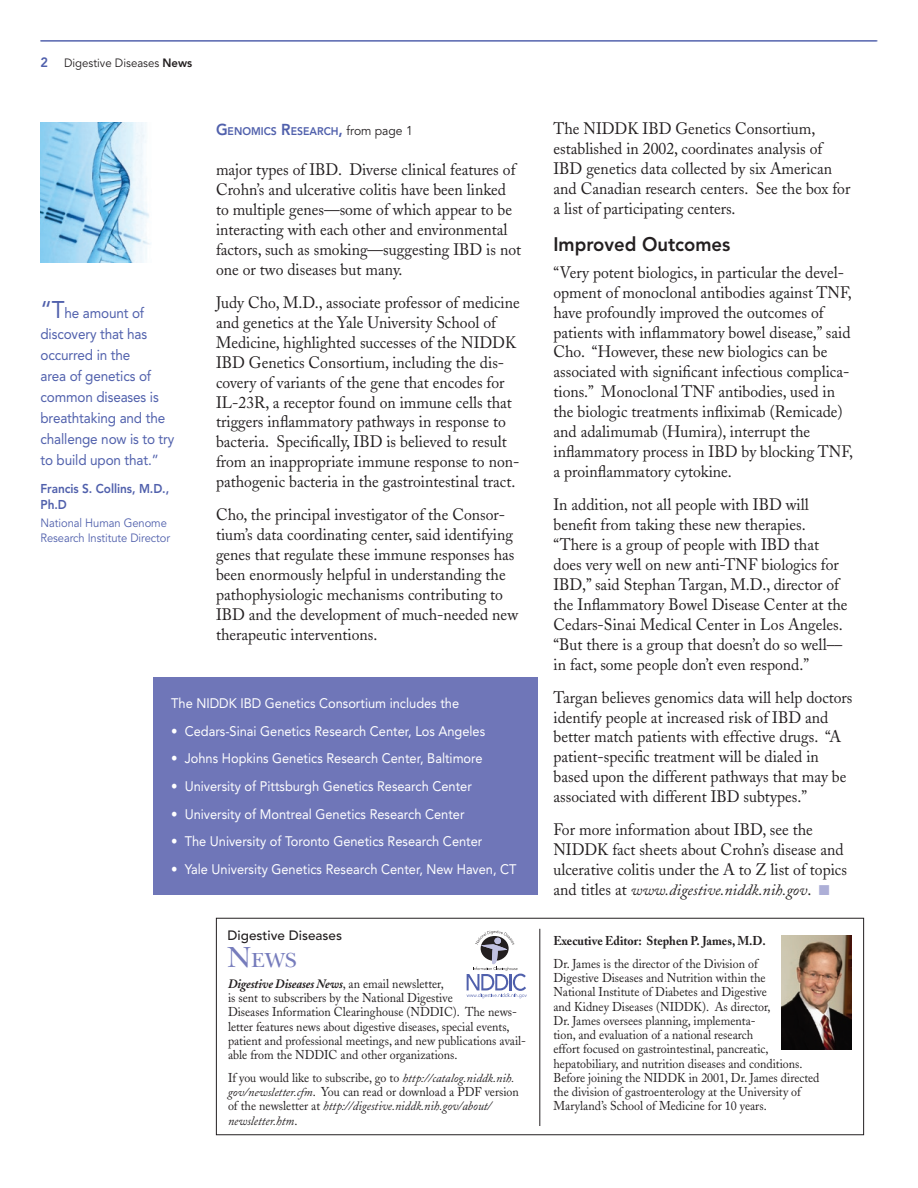
<style>
.page{position:relative;width:918px;height:1188px;background:#fff}
.page>*{position:absolute;margin:0;border:0;box-sizing:border-box;transform-origin:0 0}
.t1{font:21px "New Baskerville ITC";color:#767cbc;scale:1.05 1}
.t2{font:800 19.5px "Avenir";color:#231f20;scale:.95 1}
.t3{font:16.5px/20px "Adobe Caslon";color:#231f20;scale:.95 1}
.t4{font:italic 15.6px "Adobe Caslon";color:#231f20}
.t5{font:14.55px/21px "Avenir";letter-spacing:-.01em;color:#5060ac;scale:.93 1}
.t6{font:13.8px "Avenir";color:#fff;scale:.93 1}
.t7{font:500 13.5px "Avenir";color:#231f20}
.t8{font:12.75px/14.2px "Adobe Caslon";color:#231f20;scale:.94 1}
.t9{font:700 12.75px "Adobe Caslon";color:#231f20;scale:.94 1}
.t10{font:800 12.75px/16.5px "Avenir";letter-spacing:-.005em;color:#5060ac;scale:.93 1}
.t11{font:12px/15px "Avenir";letter-spacing:-.005em;color:#5060ac;scale:.93 1}
.t12{font:12px "Avenir";color:#231f20;scale:.95 1}
.t13{font:800 10.95px "Avenir";color:#5060ac;scale:.95 1}
.s1{font-weight:800}
.s2{font-size:15.75px}
.s3{font-weight:400;font-size:12.75px;color:#231f20}
.s4{font-size:24px}
.s5{font-size:30px}
.s6{font-weight:700;font-style:italic}
.s7{font-style:italic;font-size:12.15px}
.s8{font-style:italic}
.s9{font-style:normal;font-size:16.5px}
.s10{color:#adafd7}
</style>
<div class="page">
<div style="left:154px;top:677px;width:384px;height:218px;background:#6f76b8"></div>
<hr style="left:40px;top:40px;width:838px;height:1px;background:#5060ac">
<img style="left:40px;top:122px;width:111px;height:140px">
<div style="left:216px;top:918px;width:648px;height:217px;border:1px solid #231f20"></div>
<svg style="left:467px;top:930px;width:60px;height:68px"></svg>
<img style="left:781px;top:935px;width:70px;height:115px">
<hr style="left:540px;top:929px;width:1px;height:197px;background:#231f20">
<p class="t12" style="left:64px;top:56px;width:136px">Digestive Diseases <span class="s1">News</span></p>
<p class="t13" style="left:216px;top:125px;width:209px"><span class="s2">G</span>enomics <span class="s2">R</span>eseaRch<span class="s2">,</span> <span class="s3">from page 1</span></p>
<p class="t3" style="left:216px;top:160px;width:323px">major types of IBD. Diverse clinical features of Crohn’s and ulcerative colitis have been linked to multiple genes—some of which appear to be interacting with each other and environmental factors, such as smoking—suggesting IBD is not one or two diseases but many.</p>
<p class="t3" style="left:216px;top:292px;width:321px">Judy Cho, M.D., associate professor of medicine and genetics at the Yale University School of Medicine, highlighted successes of the NIDDK IBD Genetics Consortium, including the dis&shy;covery of variants of the gene that encodes for IL-23R, a receptor found on immune cells that triggers inflammatory pathways in response to bacteria. Specifically, IBD is believed to result from an inappropriate immune response to non&shy;pathogenic bacteria in the gastrointestinal tract.</p>
<p class="t5" style="left:40px;top:302px;width:146px"><span class="s4">“T</span>he amount of discovery that has occurred in the<br>area of genetics of common diseases is breathtaking and the challenge now is to try to build upon that.”</p>
<p class="t10" style="left:40px;top:480px;width:140px">Francis S. Collins, M.D.,<br>Ph.D</p>
<p class="t11" style="left:40px;top:515px;width:141px">National Human Genome<br>Research Institute Director</p>
<p class="t3" style="left:216px;top:505px;width:320px">Cho, the principal investigator of the Consor&shy;tium’s data coordinating center, said identifying genes that regulate these immune responses has been enormously helpful in understanding the pathophysiologic mechanisms contributing to IBD and the development of much-needed new therapeutic interventions.</p>
<p class="t6" style="left:171px;top:695px;width:311px">The NIDDK IBD Genetics Consortium includes the</p>
<p class="t6" style="left:171px;top:723px;width:339px">• Cedars-Sinai Genetics Research Center, Los Angeles</p>
<p class="t6" style="left:171px;top:751px;width:336px">• Johns Hopkins Genetics Research Center, Baltimore</p>
<p class="t6" style="left:171px;top:778px;width:325px">• University of Pittsburgh Genetics Research Center</p>
<p class="t6" style="left:171px;top:806px;width:317px">• University of Montreal Genetics Research Center</p>
<p class="t6" style="left:171px;top:833px;width:336px">• The University of Toronto Genetics Research Center</p>
<p class="t6" style="left:171px;top:861px;width:373px">• Yale University Genetics Research Center, New Haven, CT</p>
<h2 class="t7" style="left:228px;top:928px;width:116px">Digestive Diseases</h2>
<h2 class="t1" style="left:227px;top:948px;width:68px"><span class="s5">N</span>EWS</h2>
<p class="t8" style="left:228px;top:977px;width:319px"><span class="s6">Digestive Diseases News</span>, an email newsletter,<br>is sent to subscribers by the National Digestive<br>Diseases Information Clearinghouse (NDDIC). The news&shy;letter features news about digestive diseases, special events, patient and professional meetings, and new publications avail&shy;able from the NDDIC and other organizations.</p>
<p class="t8" style="left:228px;top:1071px;width:311px">If you would like to subscribe, go to <span class="s7">http://catalog.niddk.nih. gov/newsletter.cfm</span>. You can read or download a PDF version of the newsletter at <span class="s8">http://digestive.niddk.nih.gov/about/ newsletter.htm</span>.</p>
<p class="t3" style="left:554px;top:119px;width:314px">The NIDDK IBD Genetics Consortium, established in 2002, coordinates analysis of IBD genetics data collected by six American and Canadian research centers. See the box for a list of participating centers.</p>
<h3 class="t2" style="left:554px;top:233px;width:188px">Improved Outcomes</h3>
<p class="t3" style="left:554px;top:262px;width:317px">“Very potent biologics, in particular the devel&shy;opment of monoclonal antibodies against TNF, have profoundly improved the outcomes of patients with inflammatory bowel disease,” said Cho. “However, these new biologics can be associated with significant infectious complica&shy;tions.” Monoclonal TNF antibodies, used in the biologic treatments infliximab (Remicade) and adalimumab (Humira), interrupt the inflammatory process in IBD by blocking TNF, a proinflammatory cytokine.</p>
<p class="t3" style="left:554px;top:495px;width:311px">In addition, not all people with IBD will benefit from taking these new therapies. “There is a group of people with IBD that does very well on new anti-TNF biologics for IBD,” said Stephan Targan, M.D., director of the Inflammatory Bowel Disease Center at the Cedars-Sinai Medical Center in Los Angeles. “But there is a group that doesn’t do so well–– in fact, some people don’t even respond.”</p>
<p class="t3" style="left:554px;top:687px;width:316px">Targan believes genomics data will help doctors identify people at increased risk of IBD and better match patients with effective drugs. “A patient-specific treatment will be dialed in based upon the different pathways that may be associated with different IBD subtypes.”</p>
<p class="t3" style="left:554px;top:820px;width:310px">For more information about IBD, see the<br>NIDDK fact sheets about Crohn’s disease and ulcerative colitis under the A to Z list of topics</p>
<p class="t4" style="left:554px;top:881px;width:278px"><span class="s9">and titles at</span> www.digestive.niddk.nih.gov<span class="s9">.</span> <span class="s10">■</span></p>
<p class="t9" style="left:554px;top:933px;width:227px">Executive Editor: Stephen P. James, M.D.</p>
<p class="t8" style="left:554px;top:957px;width:285px">Dr. James is the director of the Division of<br>Digestive Diseases and Nutrition within the<br>National Institute of Diabetes and Digestive<br>and Kidney Diseases (NIDDK). As director,<br>Dr. James oversees planning, implementa-<br>tion, and evaluation of a national research<br>effort focused on gastrointestinal, pancreatic, hepatobiliary, and nutrition diseases and conditions.<br>Before joining the NIDDK in 2001, Dr. James directed the division of gastroenterology at the University of Maryland’s School of Medicine for 10 years.</p>
</div>
